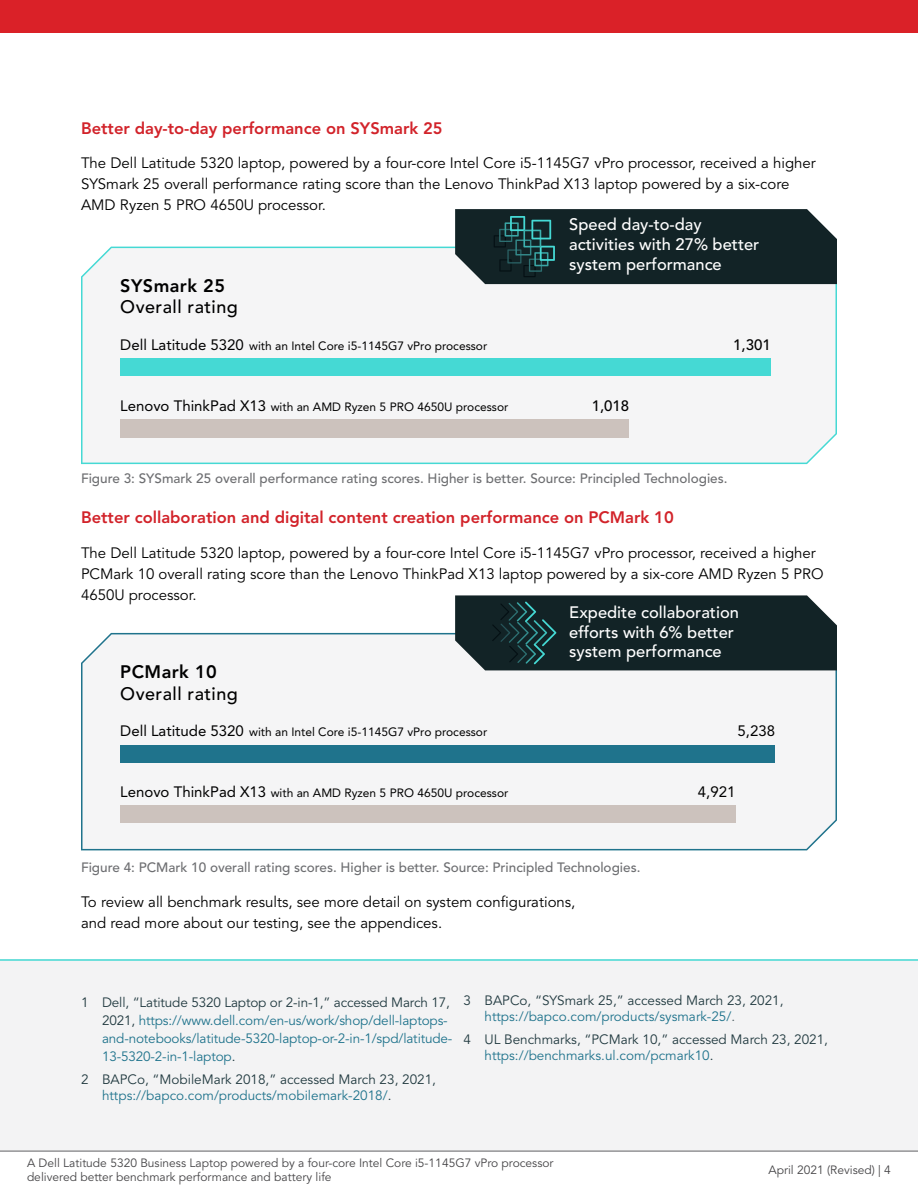
<style>
.page{position:relative;width:918px;height:1188px;background:#fff}
.page>*{position:absolute;margin:0;border:0;box-sizing:border-box;transform-origin:0 0}
.t1{font:500 18px "Avenir LT Pro";letter-spacing:.025em;color:#000}
.t2{font:800 18px "Avenir LT Pro";letter-spacing:.025em;color:#000}
.t3{font:500 16.5px/19.8px "Avenir LT Pro";color:#fff}
.t4{font:800 16.5px "Avenir LT Pro";color:#d2232a}
.t5{font:15px/21px "Avenir LT Pro";color:#000}
.t6{font:15px "Avenir LT Pro";color:#000}
.t7{font:500 15px "Avenir LT Pro";color:#000}
.t8{font:13.5px/16.2px "Avenir LT Pro";color:#213a40}
.t9{font:13.5px/18px "Avenir LT Pro";letter-spacing:-.01em;color:#1f738c}
.t10{font:500 13.5px "Avenir LT Pro";color:#6d6e71}
.t11{font:12px/14.4px "Avenir LT Pro";color:#464547}
.t12{font:12px "Avenir LT Pro";color:#000}
.s1{color:#213a40}
.s2{color:#1f738c}
.s3{color:#4e6166}
</style>
<div class="page">
<div style="left:0;top:959px;width:918px;height:192px;background:#f3f3f4"></div>
<div style="left:81px;top:247px;width:756px;height:217px;background:#f5f5f6"></div>
<div style="left:120px;top:358px;width:651px;height:18px;background:#45d9d4"></div>
<div style="left:120px;top:419px;width:509px;height:18px;background:#ccc2bd"></div>
<div style="left:81px;top:633px;width:756px;height:217px;background:#f5f5f6"></div>
<div style="left:120px;top:745px;width:655px;height:18px;background:#1f738c"></div>
<div style="left:120px;top:805px;width:615px;height:18px;background:#ccc2bd"></div>
<svg style="left:455px;top:209px;width:382px;height:75px;background:#1a2d30"></svg>
<svg style="left:455px;top:595px;width:382px;height:75px;background:#1b2d30"></svg>
<hr style="left:0;top:959px;width:918px;height:2px;background:#45d9d4">
<hr style="left:0;top:1151px;width:918px;height:1px;background:#616264">
<div style="left:0;top:0;width:918px;height:32px;background:#da2128"></div>
<p class="t4" style="left:81px;top:118px;width:363px">Better day-to-day performance on SYSmark 25</p>
<p class="t5" style="left:81px;top:153px;width:736px">The Dell Latitude 5320 laptop, powered by a four-core Intel Core i5-1145G7 vPro processor, received a higher<br>SYSmark 25 overall performance rating score than the Lenovo ThinkPad X13 laptop powered by a six-core<br>AMD Ryzen 5 PRO 4650U processor.</p>
<p class="t3" style="left:569px;top:215px;width:192px">Speed day-to-day activities with 27% better system performance</p>
<p class="t2" style="left:120px;top:275px;width:106px">SYSmark 25</p>
<p class="t1" style="left:120px;top:296px;width:119px">Overall rating</p>
<p class="t6" style="left:120px;top:335px;width:125px">Dell Latitude 5320</p>
<p class="t7" style="left:733px;top:336px;width:39px">1,301</p>
<p class="t12" style="left:249px;top:338px;width:240px">with an Intel Core i5-1145G7 vPro processor</p>
<p class="t6" style="left:120px;top:396px;width:147px">Lenovo ThinkPad X13</p>
<p class="t7" style="left:592px;top:396px;width:39px">1,018</p>
<p class="t12" style="left:271px;top:399px;width:239px">with an AMD Ryzen 5 PRO 4650U processor</p>
<p class="t10" style="left:81px;top:470px;width:648px">Figure 3: SYSmark 25 overall performance rating scores. Higher is better. Source: Principled Technologies.</p>
<p class="t4" style="left:81px;top:508px;width:594px">Better collaboration and digital content creation performance on PCMark 10</p>
<p class="t5" style="left:81px;top:542px;width:744px">The Dell Latitude 5320 laptop, powered by a four-core Intel Core i5-1145G7 vPro processor, received a higher<br>PCMark 10 overall rating score than the Lenovo ThinkPad X13 laptop powered by a six-core AMD Ryzen 5 PRO<br>4650U processor.</p>
<p class="t3" style="left:569px;top:603px;width:171px">Expedite collaboration efforts with 6% better system performance</p>
<p class="t2" style="left:120px;top:661px;width:98px">PCMark 10</p>
<p class="t1" style="left:120px;top:683px;width:119px">Overall rating</p>
<p class="t6" style="left:120px;top:722px;width:125px">Dell Latitude 5320</p>
<p class="t6" style="left:738px;top:722px;width:39px">5,238</p>
<p class="t12" style="left:249px;top:725px;width:240px">with an Intel Core i5-1145G7 vPro processor</p>
<p class="t6" style="left:120px;top:783px;width:147px">Lenovo ThinkPad X13</p>
<p class="t6" style="left:698px;top:783px;width:39px">4,921</p>
<p class="t12" style="left:271px;top:785px;width:239px">with an AMD Ryzen 5 PRO 4650U processor</p>
<p class="t10" style="left:81px;top:860px;width:561px">Figure 4: PCMark 10 overall rating scores. Higher is better. Source: Principled Technologies.</p>
<p class="t5" style="left:81px;top:892px;width:496px">To review all benchmark results, see more detail on system configurations, and read more about our testing, see the appendices.</p>
<p class="t9" style="left:102px;top:993px;width:352px;text-indent:-21px"><span class="s1">1 Dell, “Latitude 5320 Laptop or 2-in-1,” accessed March 17, 2021,</span> https://www.dell.com/en-us/work/shop/dell-laptops&shy;and-notebooks/latitude-5320-laptop-or-2-in-1/spd/latitude-13-5320-2-in-1-laptop<span class="s1">.</span></p>
<p class="t8" style="left:102px;top:1071px;width:335px;text-indent:-21px">2 BAPCo, “MobileMark 2018,” accessed March 23, 2021, <span class="s2">https://bapco.com/products/mobilemark-2018/</span>.</p>
<p class="t8" style="left:485px;top:992px;width:300px;text-indent:-21px">3 BAPCo, “SYSmark 25,” accessed March 23, 2021, <span class="s2">https://bapco.com/products/sysmark-25/</span><span class="s3">.</span></p>
<p class="t8" style="left:485px;top:1032px;width:345px;text-indent:-21px">4 UL Benchmarks, “PCMark 10,” accessed March 23, 2021, <span class="s2">https://benchmarks.ul.com/pcmark10</span>.</p>
<p class="t11" style="left:27px;top:1156px;width:528px">A Dell Latitude 5320 Business Laptop powered by a four-core Intel Core i5-1145G7 vPro processor delivered better benchmark performance and battery life</p>
<p class="t11" style="left:769px;top:1163px;width:124px">April 2021 (Revised) | 4</p>
</div>
